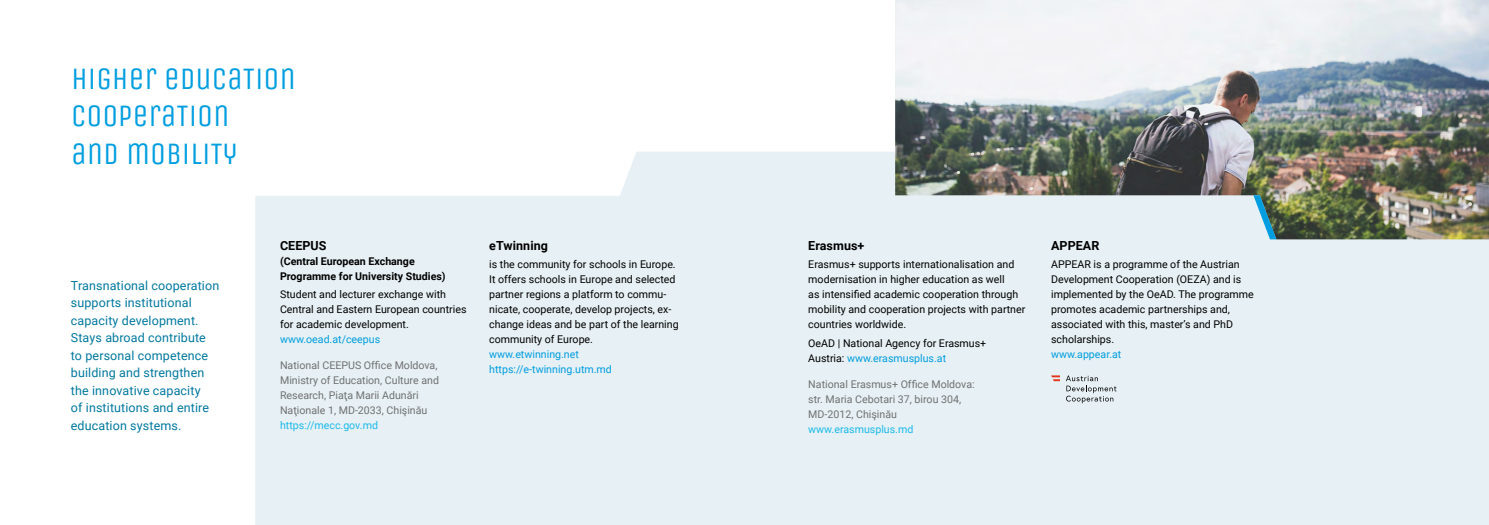
<style>
.page{position:relative;width:1489px;height:525px;background:#fff}
.page>*{position:absolute;margin:0;border:0;box-sizing:border-box;transform-origin:0 0}
.t1{font:31.25px/37.5px "Unica One";color:#009ee0}
.t2{font:12.5px/17.5px "Roboto";letter-spacing:.01em;color:#00789e}
.t3{font:700 12.5px "Roboto";letter-spacing:.005em;color:#000}
.t4{font:10.62px/15px "Roboto";color:#000}
.t5{font:10.62px/15px "Roboto";color:#707172}
.t6{font:10.62px/15px "Roboto";color:#009ee0}
.t7{font:700 10.62px/15px "Roboto";color:#000}
.t8{font:10.62px "Roboto";color:#1bbbea}
.s1{color:#009ee0}
</style>
<div class="page">
<div style="left:255px;top:152px;width:1233px;height:372px;background:#e7f0f4"></div>
<img style="left:895px;top:0;width:593px;height:239px">
<svg style="left:1253px;top:195px;width:23px;height:44px"></svg>
<svg style="left:1051px;top:375px;width:8px;height:6px"></svg>
<svg style="left:1065px;top:375px;width:51px;height:28px"></svg>
<h1 class="t1" style="left:71px;top:60px;width:226px">HIGHER EDUCATION<br>COOPERATION<br>AND MOBILITY</h1>
<p class="t2" style="left:71px;top:276px;width:150px">Transnational cooperation supports institutional capacity development.<br>Stays abroad contribute to personal competence building and strengthen the innovative capacity<br>of institutions and entire education systems.</p>
<p class="t3" style="left:280px;top:236px;width:48px">CEEPUS</p>
<p class="t7" style="left:280px;top:253px;width:167px">(Central European Exchange<br>Programme for University Studies)</p>
<p class="t4" style="left:280px;top:286px;width:188px">Student and lecturer exchange with<br>Central and Eastern European countries for academic development.</p>
<p class="t6" style="left:280px;top:331px;width:102px">www.oead.at/ceepus</p>
<p class="t5" style="left:280px;top:357px;width:160px">National CEEPUS Office Moldova,<br>Ministry of Education, Culture and<br>Research, Piaţa Marii Adunări<br>Naţionale 1, MD-2033, Chişinău</p>
<p class="t8" style="left:280px;top:417px;width:99px">https://mecc.gov.md</p>
<p class="t3" style="left:489px;top:236px;width:60px">eTwinning</p>
<p class="t4" style="left:489px;top:256px;width:191px">is the community for schools in Europe.<br>It offers schools in Europe and selected partner regions a platform to commu&shy;nicate, cooperate, develop projects, ex&shy;change ideas and be part of the learning community of Europe.</p>
<p class="t6" style="left:489px;top:346px;width:124px">www.etwinning.net https://e-twinning.utm.md</p>
<p class="t3" style="left:808px;top:236px;width:58px">Erasmus+</p>
<p class="t4" style="left:808px;top:256px;width:218px">Erasmus+ supports internationalisation and modernisation in higher education as well<br>as intensified academic cooperation through mobility and cooperation projects with partner countries worldwide.</p>
<p class="t4" style="left:808px;top:335px;width:179px">OeAD | National Agency for Erasmus+<br>Austria: <span class="s1">www.erasmusplus.at</span></p>
<p class="t5" style="left:808px;top:375px;width:168px">National Erasmus+ Office Moldova: str. Maria Cebotari 37, birou 304,<br>MD-2012, Chişinău</p>
<p class="t8" style="left:808px;top:421px;width:107px">www.erasmusplus.md</p>
<p class="t3" style="left:1051px;top:236px;width:50px">APPEAR</p>
<p class="t4" style="left:1051px;top:256px;width:204px">APPEAR is a programme of the Austrian Development Cooperation (OEZA) and is implemented by the OeAD. The programme promotes academic partnerships and, associated with this, master’s and PhD scholarships.</p>
<p class="t6" style="left:1051px;top:346px;width:72px">www.appear.at</p>
</div>
